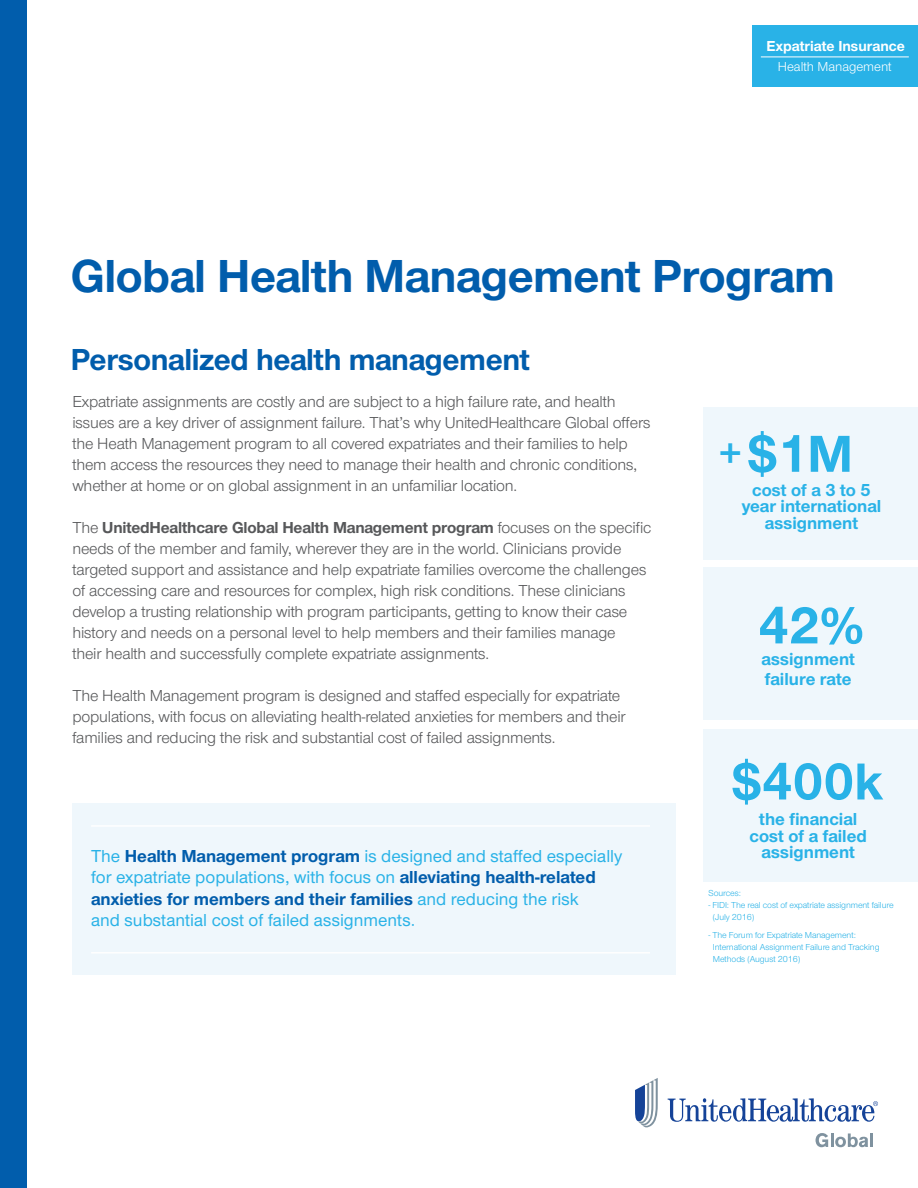
<style>
.page{position:relative;width:918px;height:1188px;background:#fff}
.page>*{position:absolute;margin:0;border:0;box-sizing:border-box;transform-origin:0 0}
.t1{font:700 53.85px "UHC Sans";color:#29b2e7}
.t2{font:700 48px "UHC Sans";letter-spacing:-.01em;color:#015dac}
.t3{font:700 42.6px "UHC Sans";color:#29b2e7}
.t4{font:700 31.5px "UHC Sans";letter-spacing:-.01em;color:#015dac}
.t5{font:500 18px/21.3px "UHC Sans";color:#29b2e7}
.t6{font:700 18px/16.5px "UHC Sans";color:#29b2e7;text-align:center}
.t7{font:16.5px/21px "UHC Sans";letter-spacing:-.01em;color:#57585a}
.t8{font:700 15px "UHC Sans";color:#fff}
.t9{font:13.5px "UHC Sans";color:#fff}
.t10{font:9px/12px "UHC Sans";letter-spacing:-.01em;color:#29b2e7}
.s1{font-weight:700}
.s2{font-weight:700;color:#015dac}
</style>
<div class="page">
<svg style="left:668px;top:1098px;width:210px;height:24px"></svg>
<svg style="left:635px;top:1078px;width:23px;height:49px"></svg>
<svg style="left:816px;top:1133px;width:57px;height:14px"></svg>
<div style="left:703px;top:568px;width:215px;height:152px;background:#eff7fc"></div>
<div style="left:703px;top:730px;width:215px;height:152px;background:#eff7fc"></div>
<div style="left:703px;top:407px;width:215px;height:152px;background:#eff7fc"></div>
<div style="left:753px;top:25px;width:165px;height:61px;background:#29b2e7"></div>
<div style="left:0;top:0;width:27px;height:1188px;background:#015dac"></div>
<div style="left:72px;top:804px;width:603px;height:171px;background:#eff7fc"></div>
<hr style="left:91px;top:825px;width:559px;height:2px;background:#fff">
<hr style="left:91px;top:952px;width:559px;height:2px;background:#fff">
<hr style="left:761px;top:57px;width:148px;height:1px;background:#fff">
<p class="t8" style="left:767px;top:36px;width:140px">Expatriate Insurance</p>
<p class="t9" style="left:778px;top:57px;width:116px">Health Management</p>
<h2 class="t2" style="left:71px;top:244px;width:766px">Global Health Management Program</h2>
<h3 class="t4" style="left:71px;top:338px;width:461px">Personalized health management</h3>
<p class="t7" style="left:72px;top:391px;width:580px">Expatriate assignments are costly and are subject to a high failure rate, and health issues are a key driver of assignment failure. That’s why UnitedHealthcare Global offers the Heath Management program to all covered expatriates and their families to help them access the resources they need to manage their health and chronic conditions, whether at home or on global assignment in an unfamiliar location.</p>
<p class="t7" style="left:72px;top:517px;width:581px">The <span class="s1">UnitedHealthcare Global Health Management program</span> focuses on the specific needs of the member and family, wherever they are in the world. Clinicians provide targeted support and assistance and help expatriate families overcome the challenges of accessing care and resources for complex, high risk conditions. These clinicians develop a trusting relationship with program participants, getting to know their case history and needs on a personal level to help members and their families manage<br>their health and successfully complete expatriate assignments.</p>
<p class="t7" style="left:72px;top:685px;width:555px">The Health Management program is designed and staffed especially for expatriate populations, with focus on alleviating health-related anxieties for members and their families and reducing the risk and substantial cost of failed assignments.</p>
<h3 class="t3" style="left:718px;top:425px;width:25px">+</h3>
<h1 class="t1" style="left:747px;top:418px;width:107px">$1M</h1>
<p class="t6" style="left:742px;top:481px;width:141px">cost of a 3 to 5 year international assignment</p>
<h1 class="t1" style="left:758px;top:589px;width:107px">42%</h1>
<p class="t6" style="left:761px;top:649px;width:95px;line-height:19.5px;text-align:left">assignment failure rate</p>
<h1 class="t1" style="left:732px;top:745px;width:153px">$400k</h1>
<p class="t6" style="left:750px;top:810px;width:119px">the financial cost of a failed</p>
<p class="t5" style="left:91px;top:845px;width:533px">The <span class="s2">Health Management program</span> is designed and staffed especially</p>
<p class="t6" style="left:761px;top:843px;width:95px">assignment</p>
<p class="t5" style="left:91px;top:866px;width:506px">for expatriate populations, with focus on <span class="s2">alleviating health-related anxieties for members and their families</span> and reducing the risk and substantial cost of failed assignments.</p>
<p class="t10" style="left:708px;top:887px;width:34px">Sources:</p>
<p class="t10" style="left:713px;top:899px;width:182px;text-indent:-4px">- FIDI: The real cost of expatriate assignment failure (July 2016)</p>
<p class="t10" style="left:713px;top:929px;width:168px;text-indent:-4px">- The Forum for Expatriate Management:<br>International Assignment Failure and Tracking<br>Methods (August 2016)</p>
</div>
